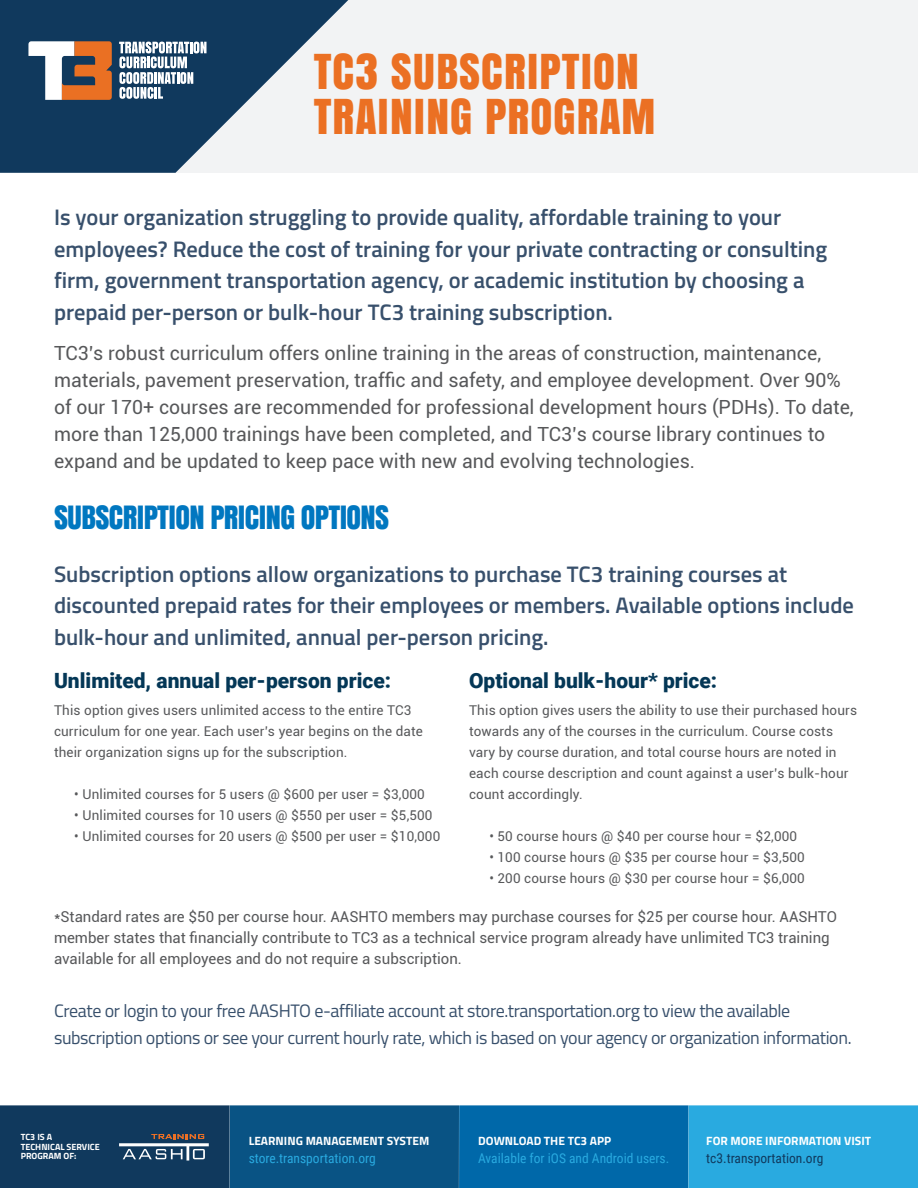
<style>
.page{position:relative;width:918px;height:1188px;background:#fff}
.page>*{position:absolute;margin:0;border:0;box-sizing:border-box;transform-origin:0 0}
.t1{font:45px/45px "Anton";letter-spacing:.025em;color:#eb7023}
.t2{font:30px "Anton";letter-spacing:-.02em;color:#0077c0}
.t3{font:600 22.5px/31.5px "Titillium Web";color:#38506c}
.t4{font:900 21px "Roboto";color:#043756}
.t5{font:19.5px/27px "Roboto";color:#57585a}
.t6{font:18px/27px "Titillium Web";letter-spacing:-.02em;color:#38506c}
.t7{font:15px/21px "Roboto";color:#57585a}
.t8{font:13.5px/21px "Roboto";letter-spacing:.01em;color:#57585a}
.t9{font:13.5px "Roboto Condensed";color:#29aae0}
.t10{font:13.5px "Roboto Condensed";color:#10395d}
.t11{font:700 12px "Titillium Web";color:#fff}
.t12{font:700 9px/9.8px "Titillium Web";color:#fff}
</style>
<div class="page">
<div style="left:0;top:0;width:918px;height:173px;background:#f2f3f4"></div>
<svg style="left:0;top:0;width:348px;height:173px;fill:#10395d"></svg>
<svg style="left:119px;top:42px;width:88px;height:57px"></svg>
<svg style="left:28px;top:41px;width:84px;height:59px"></svg>
<div style="left:230px;top:1105px;width:229px;height:83px;background:#095384"></div>
<div style="left:0;top:1105px;width:230px;height:83px;background:#10395d"></div>
<div style="left:459px;top:1105px;width:230px;height:83px;background:#0068a9"></div>
<div style="left:689px;top:1105px;width:229px;height:83px;background:#29aae0"></div>
<svg style="left:119px;top:1134px;width:90px;height:27px"></svg>
<h1 class="t1" style="left:314px;top:47px;width:343px">TC3 SUBSCRIPTION<br>TRAINING PROGRAM</h1>
<p class="t3" style="left:54px;top:201px;width:775px">Is your organization struggling to provide quality, affordable training to your employees? Reduce the cost of training for your private contracting or consulting firm, government transportation agency, or academic institution by choosing a prepaid per-person or bulk-hour TC3 training subscription.</p>
<p class="t5" style="left:54px;top:339px;width:801px">TC3’s robust curriculum offers online training in the areas of construction, maintenance, materials, pavement preservation, traffic and safety, and employee development. Over 90% of our 170+ courses are recommended for professional development hours (PDHs). To date, more than 125,000 trainings have been completed, and TC3’s course library continues to expand and be updated to keep pace with new and evolving technologies.</p>
<h2 class="t2" style="left:54px;top:495px;width:337px">SUBSCRIPTION PRICING OPTIONS</h2>
<h3 class="t3" style="left:54px;top:557px;width:802px">Subscription options allow organizations to purchase TC3 training courses at discounted prepaid rates for their employees or members. Available options include bulk-hour and unlimited, annual per-person pricing.</h3>
<h3 class="t4" style="left:54px;top:666px;width:339px">Unlimited, annual per-person price:</h3>
<p class="t8" style="left:54px;top:700px;width:370px">This option gives users unlimited access to the entire TC3 curriculum for one year. Each user’s year begins on the date their organization signs up for the subscription.</p>
<p class="t8" style="left:74px;top:783px;width:352px">• Unlimited courses for 5 users @ $600 per user = $3,000</p>
<p class="t8" style="left:74px;top:804px;width:360px">• Unlimited courses for 10 users @ $550 per user = $5,500</p>
<p class="t8" style="left:74px;top:825px;width:368px">• Unlimited courses for 20 users @ $500 per user = $10,000</p>
<h3 class="t4" style="left:469px;top:666px;width:250px">Optional bulk-hour* price:</h3>
<p class="t8" style="left:469px;top:700px;width:390px">This option gives users the ability to use their purchased hours towards any of the courses in the curriculum. Course costs vary by course duration, and total course hours are noted in each course description and count against a user’s bulk-hour count accordingly.</p>
<p class="t8" style="left:489px;top:825px;width:309px">• 50 course hours @ $40 per course hour = $2,000</p>
<p class="t8" style="left:489px;top:846px;width:317px">• 100 course hours @ $35 per course hour = $3,500</p>
<p class="t8" style="left:489px;top:867px;width:317px">• 200 course hours @ $30 per course hour = $6,000</p>
<p class="t7" style="left:54px;top:906px;width:784px">*Standard rates are $50 per course hour. AASHTO members may purchase courses for $25 per course hour. AASHTO member states that financially contribute to TC3 as a technical service program already have unlimited TC3 training available for all employees and do not require a subscription.</p>
<h3 class="t6" style="left:54px;top:997px;width:799px">Create or login to your free AASHTO e-affiliate account at store.transportation.org to view the available subscription options or see your current hourly rate, which is based on your agency or organization information.</h3>
<p class="t12" style="left:21px;top:1131px;width:81px">TC3 IS A<br>TECHNICAL SERVICE<br>PROGRAM OF:</p>
<p class="t11" style="left:249px;top:1131px;width:182px">LEARNING MANAGEMENT SYSTEM</p>
<p class="t9" style="left:249px;top:1148px;width:129px">store.transportation.org</p>
<p class="t11" style="left:478px;top:1131px;width:135px">DOWNLOAD THE TC3 APP</p>
<p class="t9" style="left:478px;top:1148px;width:193px">Available for iOS and Android users.</p>
<p class="t11" style="left:706px;top:1131px;width:166px">FOR MORE INFORMATION VISIT</p>
<p class="t10" style="left:706px;top:1148px;width:119px">tc3.transportation.org</p>
</div>
